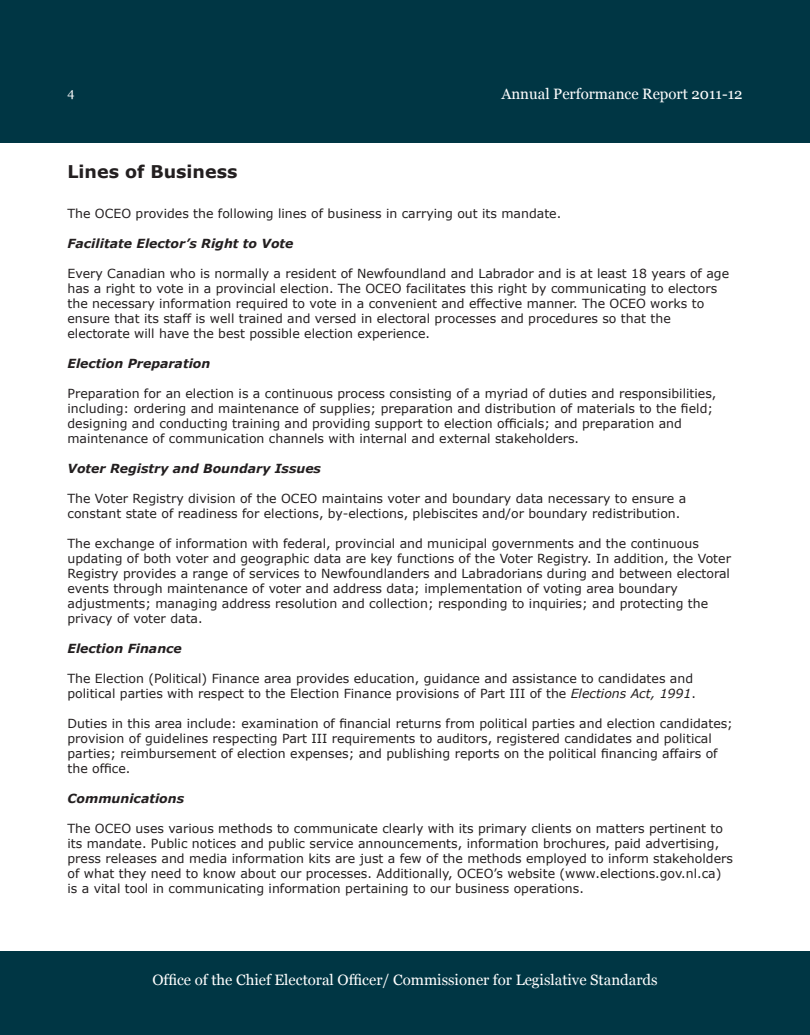
<style>
.page{position:relative;width:810px;height:1035px;background:#fff}
.page>*{position:absolute;margin:0;border:0;box-sizing:border-box;transform-origin:0 0}
.t1{font:700 17.5px "Verdana";color:#231f20}
.t2{font:15px "Georgia";color:#fff}
.t3{font:12.5px/15px "Verdana";color:#231f20}
.t4{font:italic 700 12.5px "Verdana";color:#231f20}
.t5{font:12.5px "Georgia";color:#fff}
.s1{font-style:italic}
</style>
<div class="page">
<div style="left:0;top:0;width:810px;height:143px;background:#003644"></div>
<div style="left:0;top:951px;width:810px;height:84px;background:#003644"></div>
<p class="t5" style="left:68px;top:85px;width:9px">4</p>
<p class="t2" style="left:501px;top:85px;width:243px">Annual Performance Report 2011-12</p>
<h1 class="t1" style="left:68px;top:159px;width:171px">Lines of Business</h1>
<p class="t3" style="left:68px;top:206px;width:495px">The OCEO provides the following lines of business in carrying out its mandate.</p>
<p class="t4" style="left:68px;top:234px;width:228px">Facilitate Elector’s Right to Vote</p>
<p class="t3" style="left:68px;top:266px;width:663px">Every Canadian who is normally a resident of Newfoundland and Labrador and is at least 18 years of age has a right to vote in a provincial election. The OCEO facilitates this right by communicating to electors the necessary information required to vote in a convenient and effective manner. The OCEO works to ensure that its staff is well trained and versed in electoral processes and procedures so that the electorate will have the best possible election experience.</p>
<p class="t4" style="left:68px;top:354px;width:144px">Election Preparation</p>
<p class="t3" style="left:68px;top:386px;width:650px">Preparation for an election is a continuous process consisting of a myriad of duties and responsibilities, including: ordering and maintenance of supplies; preparation and distribution of materials to the field; designing and conducting training and providing support to election officials; and preparation and maintenance of communication channels with internal and external stakeholders.</p>
<p class="t4" style="left:68px;top:459px;width:255px">Voter Registry and Boundary Issues</p>
<p class="t3" style="left:68px;top:491px;width:620px">The Voter Registry division of the OCEO maintains voter and boundary data necessary to ensure a constant state of readiness for elections, by-elections, plebiscites and/or boundary redistribution.</p>
<p class="t3" style="left:68px;top:536px;width:665px">The exchange of information with federal, provincial and municipal governments and the continuous updating of both voter and geographic data are key functions of the Voter Registry. In addition, the Voter Registry provides a range of services to Newfoundlanders and Labradorians during and between electoral events through maintenance of voter and address data; implementation of voting area boundary adjustments; managing address resolution and collection; responding to inquiries; and protecting the privacy of voter data.</p>
<p class="t4" style="left:68px;top:639px;width:116px">Election Finance</p>
<p class="t3" style="left:68px;top:671px;width:630px">The Election (Political) Finance area provides education, guidance and assistance to candidates and political parties with respect to the Election Finance provisions of Part III of the <span class="s1">Elections Act, 1991</span>.</p>
<p class="t3" style="left:68px;top:716px;width:667px">Duties in this area include: examination of financial returns from political parties and election candidates; provision of guidelines respecting Part III requirements to auditors, registered candidates and political parties; reimbursement of election expenses; and publishing reports on the political financing affairs of the office.</p>
<p class="t4" style="left:68px;top:789px;width:118px">Communications</p>
<p class="t3" style="left:68px;top:821px;width:667px">The OCEO uses various methods to communicate clearly with its primary clients on matters pertinent to its mandate. Public notices and public service announcements, information brochures, paid advertising, press releases and media information kits are just a few of the methods employed to inform stakeholders of what they need to know about our processes. Additionally, OCEO’s website (www.elections.gov.nl.ca) is a vital tool in communicating information pertaining to our business operations.</p>
<p class="t2" style="left:152px;top:971px;width:507px">Office of the Chief Electoral Officer/ Commissioner for Legislative Standards</p>
</div>
